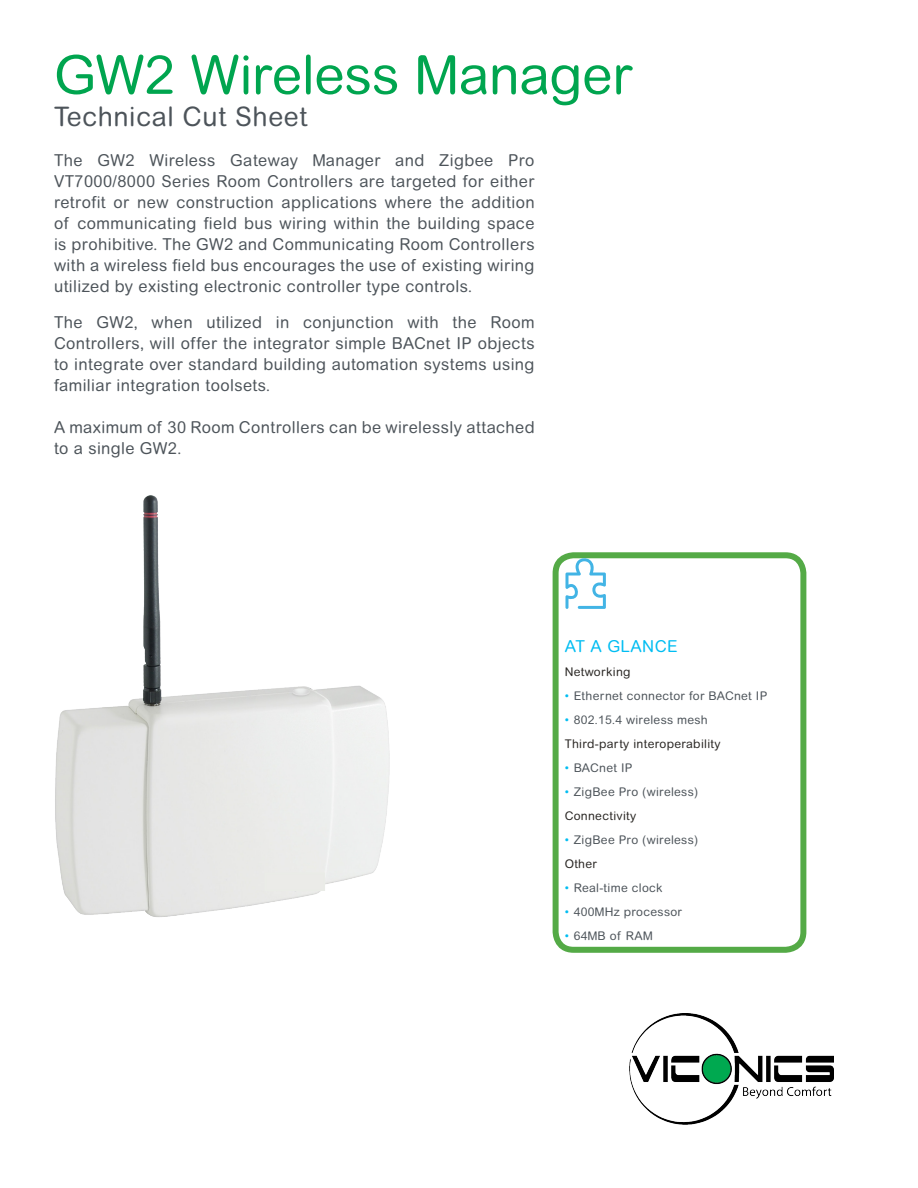
<style>
.page{position:relative;width:918px;height:1188px;background:#fff}
.page>*{position:absolute;margin:0;border:0;box-sizing:border-box;transform-origin:0 0}
.Cover_subhead{font:54px "Arial Rounded MT Std";letter-spacing:-.005em;color:#00a54f}
.Page_head_2{font:27px "Arial Rounded MT Std";letter-spacing:.025em;color:#4d545a}
.cover_intro_text{font:16.5px/21px "Arial Rounded MT Std";letter-spacing:.025em;color:#4d545a;text-align:justify}
.sidebar_head{font:16.5px "Arial Rounded MT Std";letter-spacing:.025em;color:#01bdf2}
.sidebar_bullets-2_li{font:12px "Arial Rounded MT Std";letter-spacing:.025em;color:#4d545a}
.sidebar_bullets-2_li-2{font:12px "Arial Rounded MT Std";letter-spacing:.025em;color:#292623}
.s1{color:#01bdf2}
</style>
<div class="page">
<img style="left:55px;top:495px;width:335px;height:422px">
<div style="left:265px;top:873px;width:60px;height:18px;background:#ebebe8"></div>
<img style="left:630px;top:1013px;width:203px;height:111px">
<div style="left:553px;top:552px;width:253px;height:401px;border:6px solid #54aa46;border-radius:18px"></div>
<svg style="left:565px;top:558px;width:41px;height:51px"></svg>
<p class="Cover_subhead" style="left:54px;top:43px;width:580px">GW2 Wireless Manager</p>
<p class="Page_head_2" style="left:54px;top:101px;width:255px">Technical Cut Sheet</p>
<p class="cover_intro_text" style="left:54px;top:149px;width:482px">The GW2 Wireless Gateway Manager and Zigbee Pro VT7000/8000 Series Room Controllers are targeted for either retrofit or new construction applications where the addition of communicating field bus wiring within the building space is prohibitive. The GW2 and Communicating Room Controllers with a wireless field bus encourages the use of existing wiring utilized by existing electronic controller type controls.</p>
<p class="cover_intro_text" style="left:54px;top:311px;width:482px">The GW2, when utilized in conjunction with the Room Controllers, will offer the integrator simple BACnet IP objects to integrate over standard building automation systems using familiar integration toolsets.</p>
<p class="cover_intro_text" style="left:54px;top:416px;width:482px">A maximum of 30 Room Controllers can be wirelessly attached to a single GW2.</p>
<p class="sidebar_head" style="left:565px;top:636px;width:114px">AT A GLANCE</p>
<p class="sidebar_bullets-2_li-2" style="left:565px;top:664px;width:67px">Networking</p>
<p class="sidebar_bullets-2_li" style="left:565px;top:688px;width:204px"><span class="s1">•</span> Ethernet connector for BACnet IP</p>
<p class="sidebar_bullets-2_li" style="left:565px;top:712px;width:145px"><span class="s1">•</span> 802.15.4 wireless mesh</p>
<p class="sidebar_bullets-2_li-2" style="left:565px;top:736px;width:157px">Third-party interoperability</p>
<p class="sidebar_bullets-2_li" style="left:565px;top:760px;width:69px"><span class="s1">•</span> BACnet IP</p>
<p class="sidebar_bullets-2_li" style="left:565px;top:784px;width:135px"><span class="s1">•</span> ZigBee Pro (wireless)</p>
<p class="sidebar_bullets-2_li-2" style="left:565px;top:808px;width:73px">Connectivity</p>
<p class="sidebar_bullets-2_li" style="left:565px;top:832px;width:135px"><span class="s1">•</span> ZigBee Pro (wireless)</p>
<p class="sidebar_bullets-2_li-2" style="left:565px;top:856px;width:34px">Other</p>
<p class="sidebar_bullets-2_li" style="left:565px;top:880px;width:99px"><span class="s1">•</span> Real-time clock</p>
<p class="sidebar_bullets-2_li" style="left:565px;top:904px;width:119px"><span class="s1">•</span> 400MHz processor</p>
<p class="sidebar_bullets-2_li" style="left:565px;top:928px;width:89px"><span class="s1">•</span> 64MB of RAM</p>
</div>
